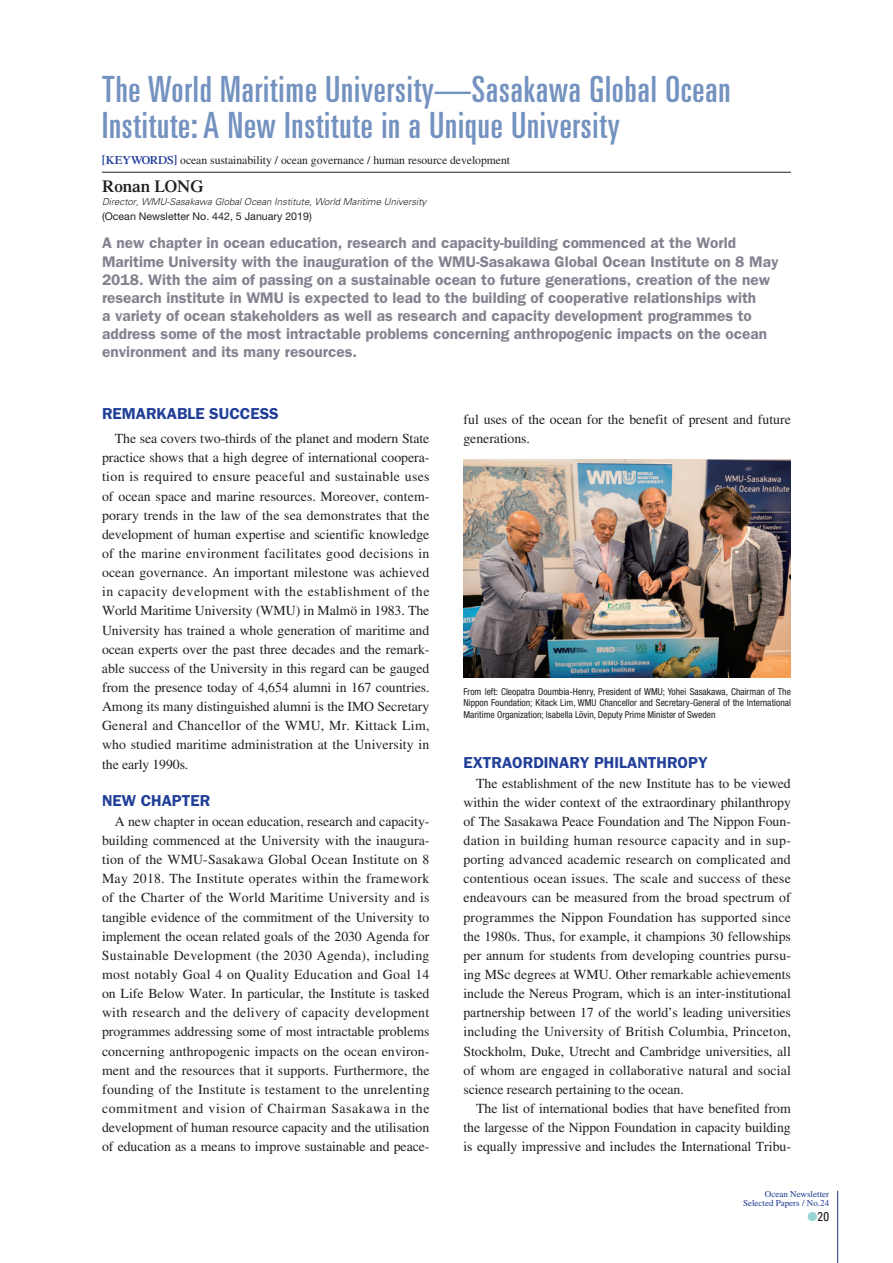
<style>
.page{position:relative;width:893px;height:1263px;background:#fff}
.page>*{position:absolute;margin:0;border:0;box-sizing:border-box;transform-origin:0 0}
.t1{font:ultra-condensed 36.15px/36.2px "Univers LT Std";letter-spacing:.025em;color:#7492c0}
.t2{font:600 16.95px "Times LT Std";color:#231f20}
.t3{font:600 15.9px "ITC Franklin Gothic Std";color:#223f99}
.t4{font:600 15.45px/18px "ITC Franklin Gothic Std";color:#83828f}
.t5{font:13.8px/19.2px "Times LT Std";letter-spacing:-.005em;color:#231f20;text-align:justify}
.t6{font:condensed 12.75px "Univers LT Std";color:#231f20}
.t7{font:11.7px "Times LT Std";letter-spacing:-.005em;color:#231f20}
.t8{font:10.65px "Helvetica Neue LT Std";color:#231f20}
.t9{font:condensed 9.6px/11.7px "Helvetica Neue LT Std";color:#231f20;text-align:justify}
.t10{font:italic 300 9.6px "Univers LT Std";color:#231f20}
.t11{font:9px/9.6px "Times LT Std";color:#1b388c;text-align:right}
.s1{font-weight:600;color:#223f99}
.s2{color:#96d5d2}
</style>
<div class="page">
<hr style="left:102px;top:172px;width:689px;height:1px;background:#231f20">
<hr style="left:837px;top:1191px;width:1px;height:72px;background:#202a7e">
<img style="left:463px;top:459px;width:328px;height:219px">
<h1 class="t1" style="left:102px;top:71px;width:630px">The World Maritime University—Sasakawa Global Ocean<br>Institute: A New Institute in a Unique University</h1>
<p class="t2" style="left:102px;top:177px;width:103px">Ronan LONG</p>
<p class="t10" style="left:102px;top:196px;width:326px">Director, WMU-Sasakawa Global Ocean Institute, World Maritime University</p>
<p class="t8" style="left:102px;top:210px;width:211px">(Ocean Newsletter No. 442, 5 January 2019)</p>
<p class="t4" style="left:102px;top:234px;width:678px">A new chapter in ocean education, research and capacity-building commenced at the World Maritime University with the inauguration of the WMU-Sasakawa Global Ocean Institute on 8 May 2018. With the aim of passing on a sustainable ocean to future generations, creation of the new research institute in WMU is expected to lead to the building of cooperative relationships with<br>a variety of ocean stakeholders as well as research and capacity development programmes to address some of the most intractable problems concerning anthropogenic impacts on the ocean environment and its many resources.</p>
<p class="t7" style="left:102px;top:154px;width:410px"><span class="s1">[KEYWORDS]</span> ocean sustainability / ocean governance / human resource development</p>
<p class="t3" style="left:102px;top:404px;width:178px">REMARKABLE SUCCESS</p>
<p class="t5" style="left:102px;top:429px;width:329px;text-indent:13px">The sea covers two-thirds of the planet and modern State practice shows that a high degree of international coopera&shy;tion is required to ensure peaceful and sustainable uses of ocean space and marine resources. Moreover, contem&shy;porary trends in the law of the sea demonstrates that the development of human expertise and scientific knowledge of the marine environment facilitates good decisions in ocean governance. An important milestone was achieved in capacity development with the establishment of the World Maritime University (WMU) in Malmö in 1983. The University has trained a whole generation of maritime and ocean experts over the past three decades and the remark&shy;able success of the University in this regard can be gauged from the presence today of 4,654 alumni in 167 countries.<br>Among its many distinguished alumni is the IMO Secretary General and Chancellor of the WMU, Mr. Kittack Lim, who studied maritime administration at the University in the early 1990s.</p>
<p class="t3" style="left:102px;top:791px;width:110px">NEW CHAPTER</p>
<p class="t5" style="left:102px;top:811px;width:329px;text-indent:13px">A new chapter in ocean education, research and capacity&shy;building commenced at the University with the inaugura&shy;tion of the WMU-Sasakawa Global Ocean Institute on 8<br>May 2018. The Institute operates within the framework of the Charter of the World Maritime University and is tangible evidence of the commitment of the University to implement the ocean related goals of the 2030 Agenda for Sustainable Development (the 2030 Agenda), including most notably Goal 4 on Quality Education and Goal 14 on Life Below Water. In particular, the Institute is tasked with research and the delivery of capacity development programmes addressing some of most intractable problems concerning anthropogenic impacts on the ocean environ&shy;ment and the resources that it supports. Furthermore, the founding of the Institute is testament to the unrelenting commitment and vision of Chairman Sasakawa in the development of human resource capacity and the utilisation of education as a means to improve sustainable and peace-</p>
<p class="t5" style="left:463px;top:410px;width:329px">ful uses of the ocean for the benefit of present and future generations.</p>
<p class="t9" style="left:463px;top:685px;width:329px">From left: Cleopatra Doumbia-Henry, President of WMU; Yohei Sasakawa, Chairman of The Nippon Foundation; Kitack Lim, WMU Chancellor and Secretary-General of the International Maritime Organization; Isabella Lövin, Deputy Prime Minister of Sweden</p>
<p class="t3" style="left:463px;top:753px;width:246px">EXTRAORDINARY PHILANTHROPY</p>
<p class="t5" style="left:463px;top:773px;width:329px;text-indent:13px">The establishment of the new Institute has to be viewed within the wider context of the extraordinary philanthropy of The Sasakawa Peace Foundation and The Nippon Foun&shy;dation in building human resource capacity and in sup&shy;porting advanced academic research on complicated and contentious ocean issues. The scale and success of these endeavours can be measured from the broad spectrum of programmes the Nippon Foundation has supported since the 1980s. Thus, for example, it champions 30 fellowships per annum for students from developing countries pursu&shy;ing MSc degrees at WMU. Other remarkable achievements include the Nereus Program, which is an inter-institutional partnership between 17 of the world’s leading universities including the University of British Columbia, Princeton, Stockholm, Duke, Utrecht and Cambridge universities, all of whom are engaged in collaborative natural and social science research pertaining to the ocean.</p>
<p class="t5" style="left:463px;top:1099px;width:329px;text-indent:13px">The list of international bodies that have benefited from the largesse of the Nippon Foundation in capacity building is equally impressive and includes the International Tribu-</p>
<p class="t11" style="left:743px;top:1189px;width:88px">Ocean Newsletter<br>Selected Papers / No.24</p>
<p class="t6" style="left:807px;top:1208px;width:23px"><span class="s2">●</span>20</p>
</div>
